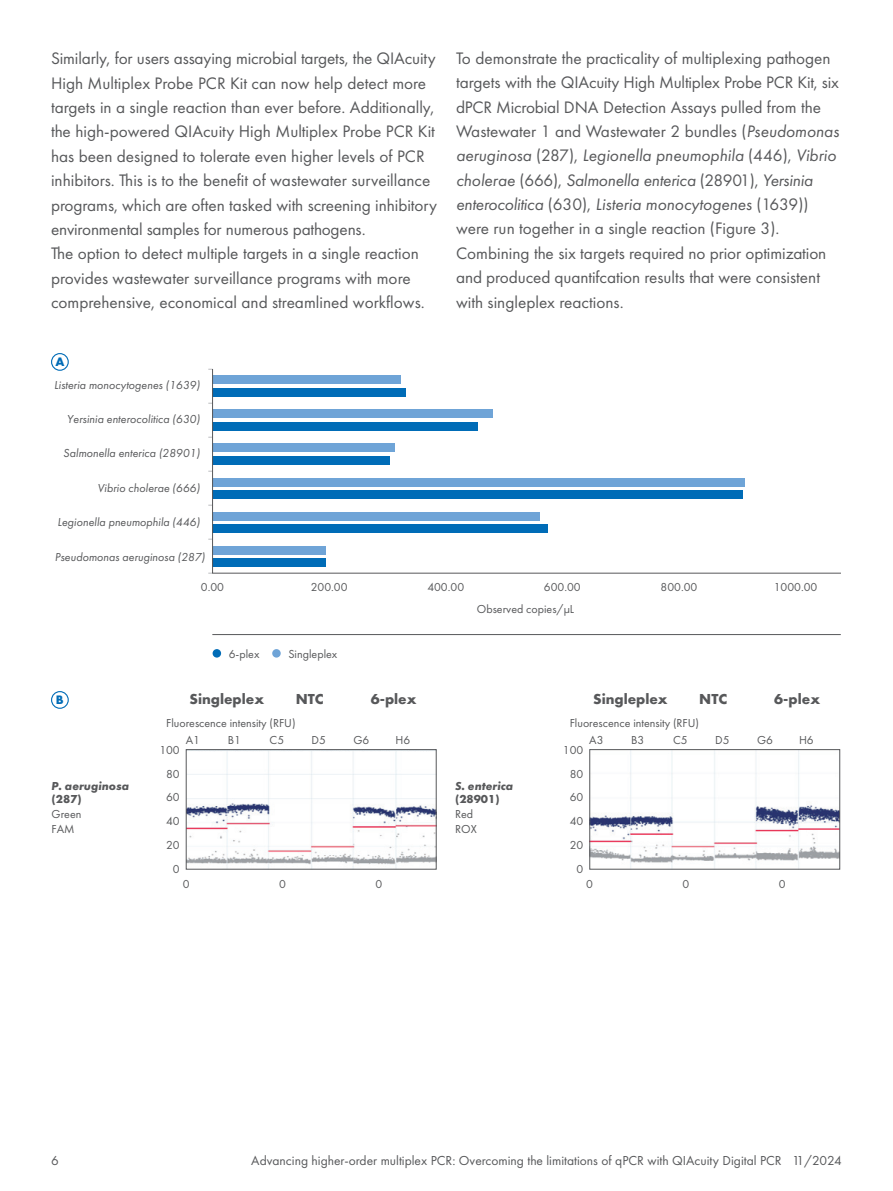
<style>
.page{position:relative;width:893px;height:1191px;background:#fff}
.page>*{position:absolute;margin:0;border:0;box-sizing:border-box;transform-origin:0 0}
.t1{font:17.25px/24.3px "Futura PT";color:#57585a}
.t2{font:700 15px "Futura PT";color:#57585a}
.t3{font:13.5px "Futura PT";color:#57585a}
.t4{font:700 12.75px "Futura PT";color:#006cb7}
.t5{font:12px/23.9px "Futura PT";color:#57585a;text-align:center}
.t6{font:italic 12px "Futura PT";color:#57585a}
.t7{font:italic 700 12px "Futura PT";color:#57585a}
.t8{font:700 12px "Futura PT";color:#57585a}
.s1{font-style:italic}
</style>
<div class="page">
<img style="left:591px;top:751px;width:247px;height:116px">
<div style="left:589px;top:749px;width:251px;height:120px;border:1px solid #57585a"></div>
<img style="left:188px;top:751px;width:246px;height:116px">
<div style="left:186px;top:749px;width:250px;height:120px;border:1px solid #57585a"></div>
<div style="left:51px;top:353px;width:18px;height:18px;border:1px solid #006cb7;border-radius:50%"></div>
<svg style="left:212px;top:368px;width:629px;height:205px"></svg>
<hr style="left:212px;top:634px;width:629px;height:1px;background:#57585a">
<div style="left:272px;top:649px;width:9px;height:8px;background:#6fa4d7;border-radius:50%"></div>
<div style="left:213px;top:649px;width:8px;height:8px;background:#006cb7;border-radius:50%"></div>
<div style="left:51px;top:691px;width:18px;height:18px;border:1px solid #006cb7;border-radius:50%"></div>
<p class="t1" style="left:51px;top:46px;width:387px">Similarly, for users assaying microbial targets, the QIAcuity High Multiplex Probe PCR Kit can now help detect more targets in a single reaction than ever before. Additionally, the high-powered QIAcuity High Multiplex Probe PCR Kit has been designed to tolerate even higher levels of PCR inhibitors. This is to the benefit of wastewater surveillance programs, which are often tasked with screening inhibitory environmental samples for numerous pathogens.<br>The option to detect multiple targets in a single reaction provides wastewater surveillance programs with more comprehensive, economical and streamlined workflows.</p>
<p class="t1" style="left:456px;top:46px;width:384px">To demonstrate the practicality of multiplexing pathogen targets with the QIAcuity High Multiplex Probe PCR Kit, six dPCR Microbial DNA Detection Assays pulled from the Wastewater 1 and Wastewater 2 bundles (<span class="s1">Pseudomonas aeruginosa</span> (287), <span class="s1">Legionella pneumophila</span> (446), <span class="s1">Vibrio cholerae</span> (666), <span class="s1">Salmonella enterica</span> (28901), <span class="s1">Yersinia enterocolitica</span> (630), <span class="s1">Listeria monocytogenes</span> (1639)) were run together in a single reaction (Figure 3).<br>Combining the six targets required no prior optimization and produced quantifcation results that were consistent with singleplex reactions.</p>
<p class="t4" style="left:55px;top:353px;width:11px">A</p>
<p class="t6" style="left:54px;top:378px;width:147px">Listeria monocytogenes (1639)</p>
<p class="t6" style="left:67px;top:412px;width:135px">Yersinia enterocolitica (630)</p>
<p class="t6" style="left:63px;top:446px;width:138px">Salmonella enterica (28901)</p>
<p class="t6" style="left:98px;top:480px;width:104px">Vibrio cholerae (666)</p>
<p class="t6" style="left:58px;top:514px;width:144px">Legionella pneumophila (446)</p>
<p class="t6" style="left:55px;top:549px;width:152px">Pseudomonas aeruginosa (287)</p>
<p class="t5" style="left:201px;top:575px;width:25px">0.00</p>
<p class="t5" style="left:427px;top:575px;width:38px">400.00</p>
<p class="t5" style="left:544px;top:575px;width:38px">600.00</p>
<p class="t5" style="left:660px;top:575px;width:38px">800.00</p>
<p class="t5" style="left:774px;top:575px;width:45px">1000.00</p>
<p class="t5" style="left:477px;top:596px;width:99px">Observed copies/µL</p>
<p class="t5" style="left:311px;top:575px;width:38px">200.00</p>
<p class="t4" style="left:56px;top:691px;width:9px">B</p>
<p class="t7" style="left:52px;top:778px;width:79px">P. aeruginosa</p>
<p class="t8" style="left:52px;top:791px;width:32px">(287)</p>
<p class="t5" style="left:52px;top:807px;width:31px;line-height:15px;text-align:left">Green<br>FAM</p>
<p class="t5" style="left:229px;top:641px;width:32px">6-plex</p>
<p class="t5" style="left:288px;top:641px;width:50px">Singleplex</p>
<p class="t2" style="left:190px;top:689px;width:76px">Singleplex</p>
<p class="t2" style="left:296px;top:689px;width:29px">NTC</p>
<p class="t2" style="left:371px;top:689px;width:47px">6-plex</p>
<p class="t5" style="left:166px;top:711px;width:131px">Fluorescence intensity (RFU)</p>
<p class="t5" style="left:186px;top:728px;width:16px">A1</p>
<p class="t5" style="left:228px;top:728px;width:15px">B1</p>
<p class="t5" style="left:270px;top:728px;width:16px">C5</p>
<p class="t5" style="left:312px;top:728px;width:16px">D5</p>
<p class="t5" style="left:354px;top:728px;width:17px">G6</p>
<p class="t5" style="left:395px;top:728px;width:16px">H6</p>
<p class="t5" style="left:159px;top:737px;width:22px">100</p>
<p class="t5" style="left:166px;top:761px;width:15px">80</p>
<p class="t5" style="left:166px;top:785px;width:15px">60</p>
<p class="t5" style="left:166px;top:809px;width:15px">40</p>
<p class="t5" style="left:166px;top:833px;width:15px">20<br>0</p>
<p class="t5" style="left:183px;top:872px;width:8px">0</p>
<p class="t5" style="left:279px;top:872px;width:8px">0</p>
<p class="t5" style="left:375px;top:872px;width:8px">0</p>
<p class="t7" style="left:455px;top:778px;width:59px">S. enterica</p>
<p class="t8" style="left:455px;top:791px;width:46px">(28901)</p>
<p class="t5" style="left:455px;top:807px;width:23px;line-height:15px;text-align:left">Red<br>ROX</p>
<p class="t2" style="left:593px;top:689px;width:76px">Singleplex</p>
<p class="t2" style="left:699px;top:689px;width:29px">NTC</p>
<p class="t2" style="left:774px;top:689px;width:47px">6-plex</p>
<p class="t5" style="left:570px;top:711px;width:131px">Fluorescence intensity (RFU)</p>
<p class="t5" style="left:589px;top:728px;width:16px">A3</p>
<p class="t5" style="left:631px;top:728px;width:15px">B3</p>
<p class="t5" style="left:673px;top:728px;width:16px">C5</p>
<p class="t5" style="left:715px;top:728px;width:16px">D5</p>
<p class="t5" style="left:757px;top:728px;width:17px">G6</p>
<p class="t5" style="left:799px;top:728px;width:16px">H6</p>
<p class="t5" style="left:563px;top:737px;width:22px">100</p>
<p class="t5" style="left:570px;top:761px;width:15px">80</p>
<p class="t5" style="left:570px;top:785px;width:15px">60</p>
<p class="t5" style="left:570px;top:809px;width:15px">40</p>
<p class="t5" style="left:570px;top:833px;width:15px">20<br>0</p>
<p class="t5" style="left:586px;top:872px;width:8px">0</p>
<p class="t5" style="left:683px;top:872px;width:8px">0</p>
<p class="t5" style="left:779px;top:872px;width:8px">0</p>
<p class="t2" style="left:296px;top:1146px;width:29px">NTC</p>
<p class="t2" style="left:371px;top:1146px;width:47px">6-plex</p>
<p class="t2" style="left:593px;top:1146px;width:76px">Singleplex</p>
<p class="t2" style="left:699px;top:1146px;width:29px">NTC</p>
<p class="t2" style="left:774px;top:1146px;width:47px">6-plex</p>
<p class="t3" style="left:51px;top:1152px;width:9px">6</p>
<p class="t3" style="left:251px;top:1152px;width:592px">Advancing higher-order multiplex PCR: Overcoming the limitations of qPCR with QIAcuity Digital PCR 11/2024</p>
</div>
